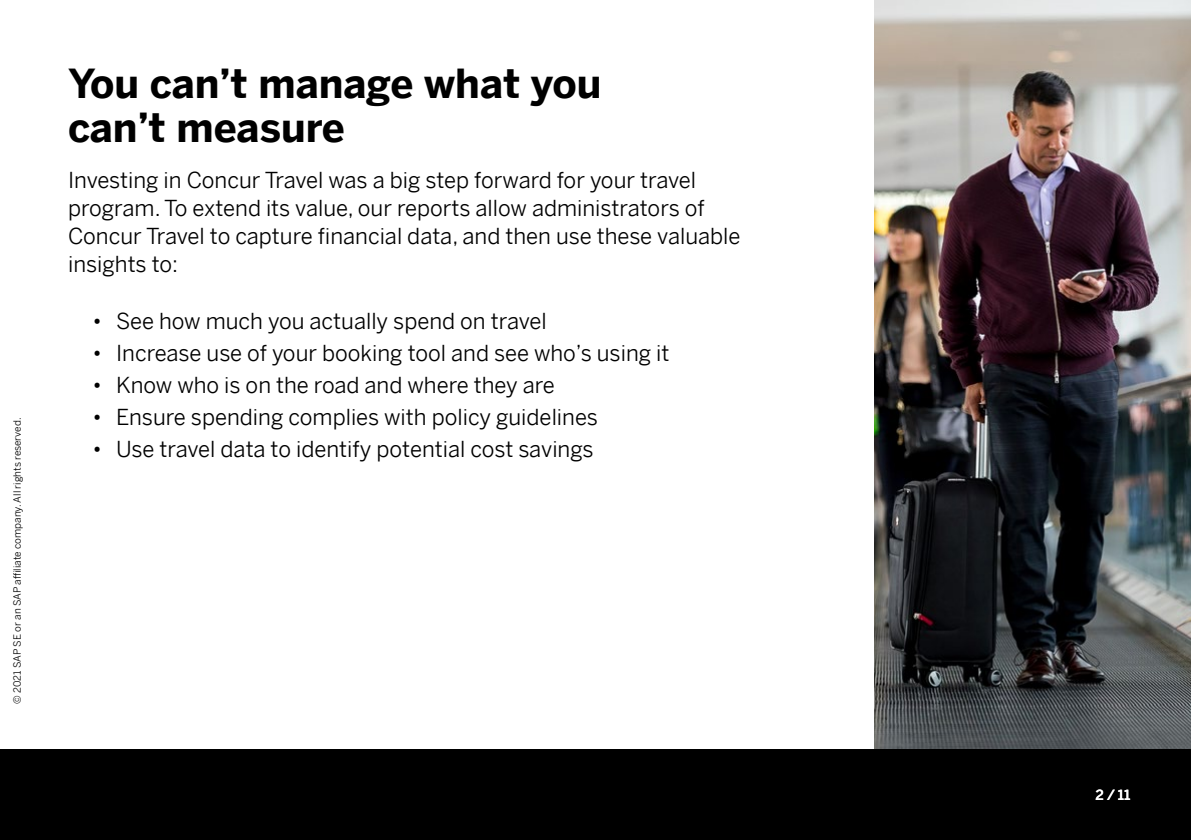
<style>
.page{position:relative;width:1191px;height:840px;background:#fff}
.page>*{position:absolute;margin:0;border:0;box-sizing:border-box;transform-origin:0 0}
.t1{font:700 40px/44px "Benton Sans";color:#000}
.t2{font:22px/28px "Benton Sans";color:#000}
.t3{font:500 14px "Benton Sans";color:#fff}
.t4{font:10px "Benton Sans";color:#000}
.s1{font-weight:300}
</style>
<div class="page">
<img style="left:874px;top:0;width:317px;height:748px">
<div style="left:0;top:748px;width:1191px;height:91px;background:#000"></div>
<p class="t4" style="left:9px;top:703px;width:287px;rotate:-90deg">© 2021 SAP SE or an SAP affiliate company. All rights reserved.</p>
<h1 class="t1" style="left:68px;top:60px;width:535px">You can’t manage what you can’t measure</h1>
<p class="t2" style="left:68px;top:163px;width:674px">Investing in Concur Travel was a big step forward for your travel program. To extend its value, our reports allow administrators of Concur Travel to capture financial data, and then use these valuable insights to:</p>
<p class="t2" style="left:92px;top:304px;width:456px"><span class="s1">•</span> See how much you actually spend on travel</p>
<p class="t2" style="left:92px;top:336px;width:579px"><span class="s1">•</span> Increase use of your booking tool and see who’s using it</p>
<p class="t2" style="left:92px;top:368px;width:464px"><span class="s1">•</span> Know who is on the road and where they are</p>
<p class="t2" style="left:92px;top:400px;width:507px"><span class="s1">•</span> Ensure spending complies with policy guidelines</p>
<p class="t2" style="left:92px;top:432px;width:503px"><span class="s1">•</span> Use travel data to identify potential cost savings</p>
<p class="t3" style="left:1095px;top:781px;width:37px">2 / 11</p>
</div>
